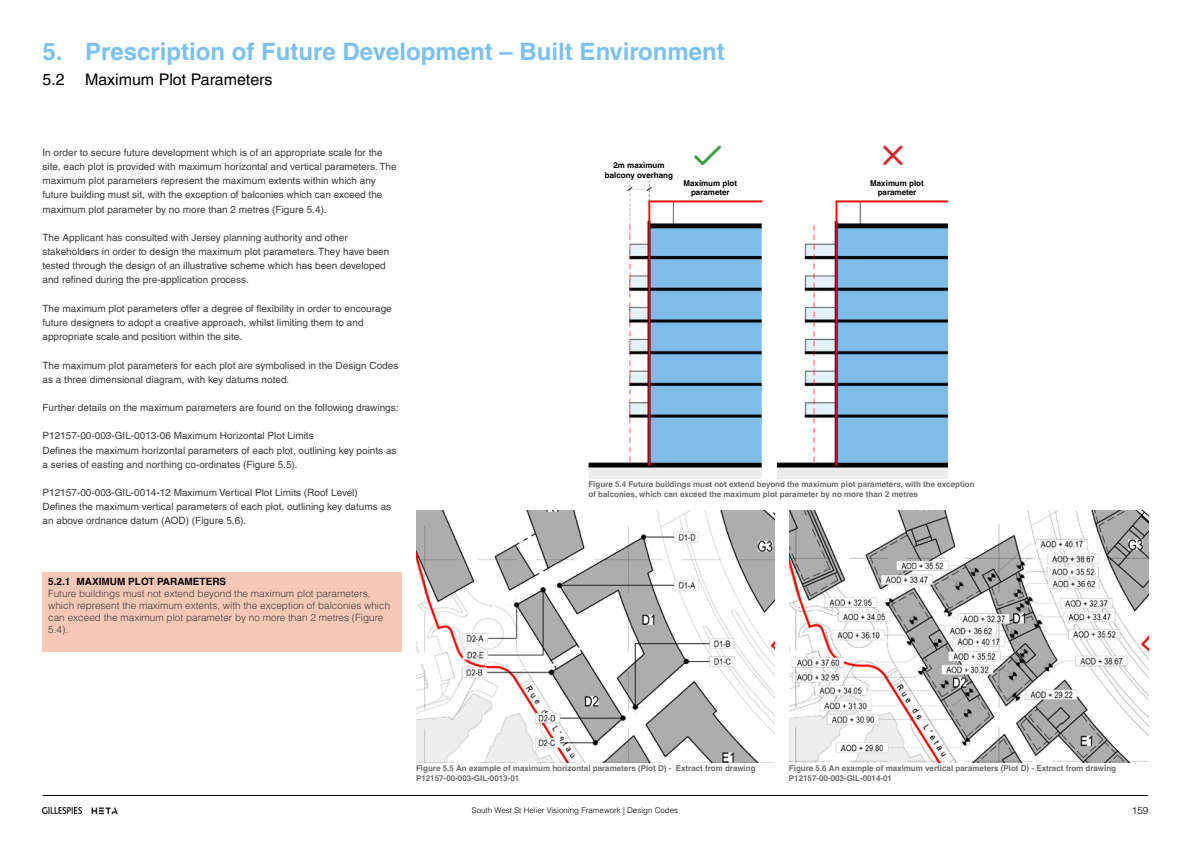
<style>
.page{position:relative;width:1191px;height:842px;background:#fff}
.page>*{position:absolute;margin:0;border:0;box-sizing:border-box;transform-origin:0 0}
.t1{font:700 24px "Helvetica LT Pro";color:#7cc0f2}
.t2{font:16px "Helvetica LT Pro";color:#000}
.t3{font:10px/14.2px "Helvetica LT Pro";color:#3c3c3b}
.t4{font:300 10px/12px "Helvetica LT Pro";color:#3c3c3b}
.t5{font:700 10px "Helvetica LT Pro";color:#000}
.t6{font:300 10px "Helvetica LT Pro";color:#000}
.t7{font:700 8px/9.6px "Helvetica LT Pro";color:#6d6c6c}
.t8{font:700 8px/9.6px "Helvetica LT Pro";color:#000;text-align:center}
.t9{font:300 8px "Helvetica LT Pro";color:#000}
</style>
<div class="page">
<img style="left:91px;top:807px;width:27px;height:8px">
<div style="left:43px;top:572px;width:359px;height:80px;background:#f8c8b7"></div>
<img style="left:43px;top:808px;width:39px;height:6px">
<hr style="left:43px;top:795px;width:1105px;height:1px;background:#000">
<img style="left:416px;top:510px;width:359px;height:252px">
<img style="left:789px;top:510px;width:359px;height:252px">
<img style="left:588px;top:146px;width:175px;height:332px">
<img style="left:777px;top:200px;width:170px;height:278px">
<img style="left:693px;top:145px;width:28px;height:24px">
<img style="left:883px;top:145px;width:20px;height:21px">
<h1 class="t1" style="left:43px;top:43px;width:684px">5. Prescription of Future Development – Built Environment</h1>
<h2 class="t2" style="left:43px;top:74px;width:24px">5.2</h2>
<h2 class="t2" style="left:85px;top:74px;width:189px">Maximum Plot Parameters</h2>
<p class="t3" style="left:43px;top:146px;width:356px">In order to secure future development which is of an appropriate scale for the site, each plot is provided with maximum horizontal and vertical parameters. The maximum plot parameters represent the maximum extents within which any future building must sit, with the exception of balconies which can exceed the maximum plot parameter by no more than 2 metres (Figure 5.4).</p>
<p class="t3" style="left:43px;top:231px;width:348px">The Applicant has consulted with Jersey planning authority and other stakeholders in order to design the maximum plot parameters. They have been tested through the design of an illustrative scheme which has been developed and refined during the pre-application process.</p>
<p class="t3" style="left:43px;top:302px;width:351px">The maximum plot parameters offer a degree of flexibility in order to encourage future designers to adopt a creative approach, whilst limiting them to and appropriate scale and position within the site.</p>
<p class="t3" style="left:43px;top:359px;width:357px">The maximum plot parameters for each plot are symbolised in the Design Codes as a three dimensional diagram, with key datums noted.</p>
<p class="t3" style="left:43px;top:401px;width:357px">Further details on the maximum parameters are found on the following drawings:</p>
<p class="t3" style="left:43px;top:430px;width:355px">P12157-00-003-GIL-0013-06 Maximum Horizontal Plot Limits<br>Defines the maximum horizontal parameters of each plot, outlining key points as a series of easting and northing co-ordinates (Figure 5.5).</p>
<p class="t3" style="left:43px;top:486px;width:350px">P12157-00-003-GIL-0014-12 Maximum Vertical Plot Limits (Roof Level)<br>Defines the maximum vertical parameters of each plot, outlining key datums as an above ordnance datum (AOD) (Figure 5.6).</p>
<p class="t5" style="left:48px;top:578px;width:180px">5.2.1 MAXIMUM PLOT PARAMETERS</p>
<p class="t4" style="left:48px;top:589px;width:343px">Future buildings must not extend beyond the maximum plot parameters, which represent the maximum extents, with the exception of balconies which can exceed the maximum plot parameter by no more than 2 metres (Figure 5.4).</p>
<p class="t8" style="left:605px;top:161px;width:70px">2m maximum balcony overhang</p>
<p class="t8" style="left:683px;top:179px;width:55px">Maximum plot parameter</p>
<p class="t8" style="left:870px;top:179px;width:55px">Maximum plot parameter</p>
<p class="t7" style="left:588px;top:480px;width:388px">Figure 5.4 Future buildings must not extend beyond the maximum plot parameters, with the exception of balconies, which can exceed the maximum plot parameter by no more than 2 metres</p>
<p class="t7" style="left:416px;top:764px;width:341px">Figure 5.5 An example of maximum horizontal parameters (Plot D) - Extract from drawing<br>P12157-00-003-GIL-0013-01</p>
<p class="t7" style="left:789px;top:764px;width:329px">Figure 5.6 An example of maximum vertical parameters (Plot D) - Extract from drawing<br>P12157-00-003-GIL-0014-01</p>
<p class="t9" style="left:472px;top:808px;width:208px">South West St Helier Visioning Framework | Design Codes</p>
<p class="t6" style="left:1131px;top:807px;width:18px">159</p>
</div>
